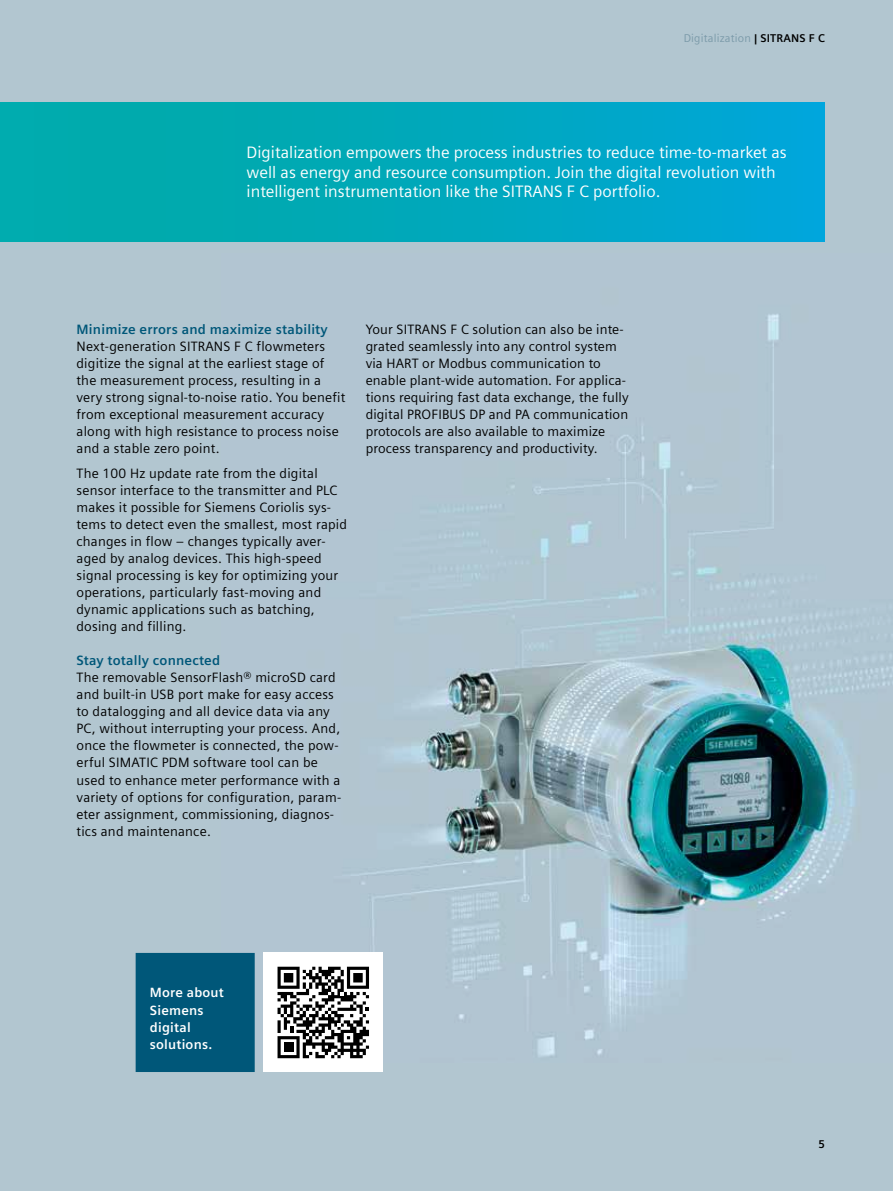
<style>
.page{position:relative;width:893px;height:1191px;background:#b2c6d0}
.page>*{position:absolute;margin:0;border:0;box-sizing:border-box;transform-origin:0 0}
.t1{font:16.5px/19.8px "Siemens Sans Global";color:#fff}
.t2{font:13.5px/17px "Siemens Sans Global";letter-spacing:.015em;color:#000}
.t3{font:700 13.5px "Siemens Sans Global";letter-spacing:.015em;color:#005779}
.t4{font:700 13.35px/17.4px "Siemens Sans Global";letter-spacing:.015em;color:#fff}
.t5{font:11.25px "Siemens Sans Global";letter-spacing:.015em;color:#7b9aa9}
.t6{font:700 11.25px "Siemens Sans Global";color:#000}
.s1{font-weight:700;color:#000}
</style>
<div class="page">
<img style="left:221px;top:314px;width:672px;height:748px">
<div style="left:264px;top:952px;width:119px;height:119px;background:#fff"></div>
<div style="left:136px;top:953px;width:118px;height:118px;background:#005779"></div>
<div style="left:136px;top:953px;width:119px;height:119px;border:2px solid #005779"></div>
<div style="left:274px;top:963px;width:98px;height:98px;background:linear-gradient(to right,#fff,#fff)"></div>
<svg style="left:278px;top:966px;width:91px;height:92px"></svg>
<div style="left:0;top:102px;width:825px;height:139px;background:linear-gradient(to right,#00aba4,#00a6d6)"></div>
<p class="t5" style="left:684px;top:30px;width:143px">Digitalization <span class="s1">| SITRANS F C</span></p>
<p class="t1" style="left:247px;top:143px;width:542px">Digitalization empowers the process industries to reduce time-to-market as well as energy and resource consumption. Join the digital revolution with intelligent instrumentation like the SITRANS F C portfolio.</p>
<p class="t3" style="left:77px;top:321px;width:253px">Minimize errors and maximize stability</p>
<p class="t2" style="left:77px;top:338px;width:270px">Next-generation SITRANS F C flowmeters digitize the signal at the earliest stage of the measurement process, resulting in a very strong signal-to-noise ratio. You benefit from exceptional measurement accuracy along with high resistance to process noise and a stable zero point.</p>
<p class="t2" style="left:77px;top:465px;width:272px">The 100 Hz update rate from the digital sensor interface to the transmitter and PLC makes it possible for Siemens Coriolis sys&shy;tems to detect even the smallest, most rapid changes in flow – changes typically aver&shy;aged by analog devices. This high-speed signal processing is key for optimizing your operations, particularly fast-moving and dynamic applications such as batching, dosing and filling.</p>
<p class="t3" style="left:77px;top:653px;width:145px">Stay totally connected</p>
<p class="t2" style="left:77px;top:670px;width:266px">The removable SensorFlash® microSD card and built-in USB port make for easy access to datalogging and all device data via any PC, without interrupting your process. And, once the flowmeter is connected, the pow&shy;erful SIMATIC PDM software tool can be used to enhance meter performance with a variety of options for configuration, param&shy;eter assignment, commissioning, diagnos&shy;tics and maintenance.</p>
<p class="t2" style="left:366px;top:321px;width:264px">Your SITRANS F C solution can also be inte&shy;grated seamlessly into any control system via HART or Modbus communication to enable plant-wide automation. For applica&shy;tions requiring fast data exchange, the fully digital PROFIBUS DP and PA communication protocols are also available to maximize process transparency and productivity.</p>
<p class="t4" style="left:150px;top:983px;width:75px">More about<br>Siemens digital solutions.</p>
<p class="t6" style="left:818px;top:1137px;width:8px">5</p>
</div>
